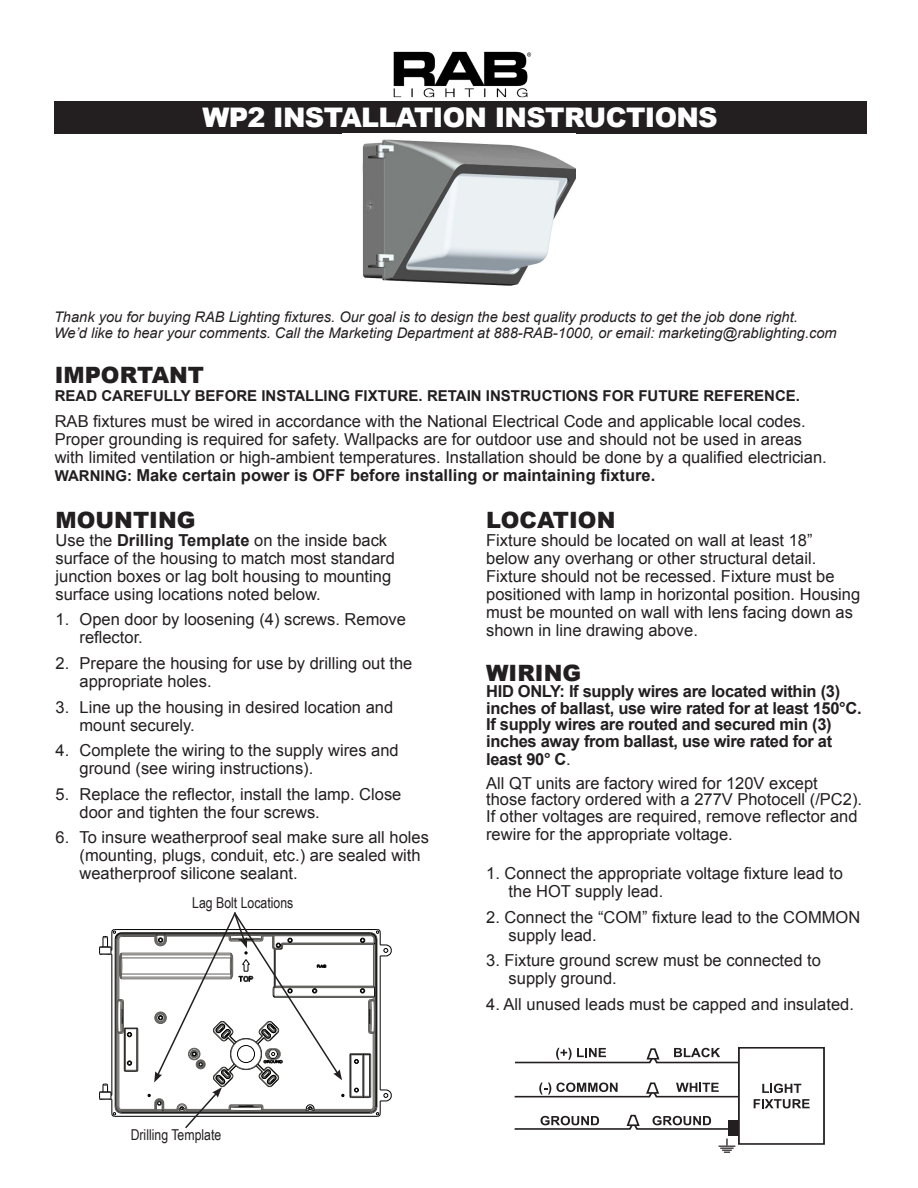
<style>
.page{position:relative;width:918px;height:1188px;background:#fff}
.page>*{position:absolute;margin:0;border:0;box-sizing:border-box;transform-origin:0 0}
.t1{font:900 27px "Arial";letter-spacing:-.025em;color:#fff}
.Heading{font:900 22.5px "Arial";color:#231f20}
.Body_Copy{font:900 22.5px "Arial";color:#231f20}
.Body_Copy-2{font:16.5px/18px "Arial";color:#231f20}
.Subhead{font:700 16.5px/16.5px "Arial";letter-spacing:-.02em;color:#231f20}
.Subhead-2{font:700 15px "Arial";color:#231f20}
.Subhead-3{font:15px "Arial Narrow";color:#231f20}
.t2{font:italic 14.7px/16.5px "Arial";color:#231f20}
.s1{font-weight:700;font-size:15px}
.s2{font-weight:700}
.s3{font-weight:400}
</style>
<div class="page">
<div style="left:54px;top:101px;width:812px;height:33px;background:#231f20"></div>
<img style="left:393px;top:51px;width:139px;height:47px">
<svg style="left:515px;top:1047px;width:310px;height:106px"></svg>
<img style="left:362px;top:139px;width:214px;height:147px">
<hr style="left:118px;top:939px;width:1px;height:61px;background:#5e5d59">
<hr style="left:118px;top:1033px;width:1px;height:74px;background:#5e5d59">
<hr style="left:119px;top:939px;width:1px;height:61px;background:#5e5d59">
<hr style="left:119px;top:1033px;width:1px;height:74px;background:#5e5d59">
<hr style="left:124px;top:1029px;width:1px;height:41px;background:#5e5d59">
<hr style="left:125px;top:1028px;width:1px;height:43px;background:#5e5d59">
<hr style="left:136px;top:1028px;width:1px;height:43px;background:#5e5d59">
<hr style="left:137px;top:1029px;width:1px;height:41px;background:#000">
<hr style="left:138px;top:1029px;width:1px;height:41px;background:#5e5d59">
<hr style="left:314px;top:1110px;width:57px;height:1px;background:#5e5d59">
<hr style="left:121px;top:1110px;width:33px;height:1px;background:#5e5d59">
<hr style="left:314px;top:1109px;width:57px;height:1px;background:#5e5d59">
<hr style="left:121px;top:1109px;width:34px;height:1px;background:#5e5d59">
<hr style="left:121px;top:979px;width:110px;height:1px;background:#5e5d59">
<hr style="left:121px;top:977px;width:110px;height:1px;background:#5e5d59">
<hr style="left:122px;top:974px;width:109px;height:1px;background:#5e5d59">
<hr style="left:122px;top:958px;width:109px;height:1px;background:#5e5d59">
<hr style="left:121px;top:955px;width:110px;height:1px;background:#5e5d59">
<hr style="left:121px;top:953px;width:110px;height:1px;background:#5e5d59">
<hr style="left:121px;top:936px;width:34px;height:1px;background:#5e5d59">
<hr style="left:121px;top:935px;width:34px;height:1px;background:#5e5d59">
<hr style="left:350px;top:1055px;width:1px;height:41px;background:#000">
<hr style="left:351px;top:1054px;width:1px;height:44px;background:#5e5d59">
<hr style="left:363px;top:1055px;width:1px;height:41px;background:#000">
<hr style="left:364px;top:1054px;width:1px;height:43px;background:#5e5d59">
<hr style="left:369px;top:1054px;width:1px;height:44px;background:#5e5d59">
<hr style="left:370px;top:1055px;width:1px;height:41px;background:#5e5d59">
<hr style="left:373px;top:1033px;width:1px;height:74px;background:#5e5d59">
<hr style="left:374px;top:1033px;width:1px;height:74px;background:#5e5d59">
<svg style="left:350px;top:1053px;width:21px;height:11px"></svg>
<hr style="left:112px;top:954px;width:1px;height:141px;background:#000">
<hr style="left:115px;top:939px;width:1px;height:168px;background:#5e5d59">
<hr style="left:116px;top:939px;width:1px;height:168px;background:#000">
<hr style="left:117px;top:939px;width:1px;height:168px;background:#5e5d59">
<hr style="left:114px;top:1116px;width:264px;height:1px;background:#000">
<hr style="left:121px;top:1113px;width:250px;height:1px;background:#5e5d59">
<hr style="left:121px;top:1112px;width:250px;height:1px;background:#000">
<hr style="left:121px;top:1111px;width:250px;height:1px;background:#5e5d59">
<hr style="left:275px;top:997px;width:100px;height:1px;background:#5e5d59">
<hr style="left:275px;top:996px;width:100px;height:1px;background:#5e5d59">
<hr style="left:275px;top:987px;width:100px;height:1px;background:#5e5d59">
<hr style="left:275px;top:986px;width:98px;height:1px;background:#5e5d59">
<hr style="left:283px;top:944px;width:91px;height:1px;background:#5e5d59">
<hr style="left:283px;top:943px;width:92px;height:1px;background:#5e5d59">
<hr style="left:274px;top:935px;width:97px;height:1px;background:#5e5d59">
<hr style="left:121px;top:934px;width:250px;height:1px;background:#5e5d59">
<hr style="left:121px;top:933px;width:250px;height:1px;background:#000">
<hr style="left:114px;top:929px;width:264px;height:1px;background:#000">
<hr style="left:373px;top:945px;width:1px;height:41px;background:#5e5d59">
<hr style="left:374px;top:945px;width:1px;height:42px;background:#5e5d59">
<hr style="left:375px;top:939px;width:1px;height:168px;background:#5e5d59">
<hr style="left:376px;top:939px;width:1px;height:168px;background:#5e5d59">
<hr style="left:377px;top:939px;width:1px;height:168px;background:#000">
<hr style="left:380px;top:956px;width:1px;height:134px;background:#000">
<svg style="left:99px;top:1084px;width:23px;height:33px"></svg>
<svg style="left:124px;top:1061px;width:14px;height:11px"></svg>
<svg style="left:117px;top:999px;width:22px;height:38px"></svg>
<svg style="left:99px;top:929px;width:23px;height:50px"></svg>
<svg style="left:350px;top:1088px;width:42px;height:29px"></svg>
<svg style="left:360px;top:986px;width:15px;height:48px"></svg>
<svg style="left:360px;top:929px;width:32px;height:28px"></svg>
<svg style="left:148px;top:912px;width:196px;height:217px"></svg>
<p class="t1" style="left:202px;top:98px;width:517px">WP2 INSTALLATION INSTRUCTIONS</p>
<p class="t2" style="left:54px;top:308px;width:784px">Thank you for buying RAB Lighting fixtures. Our goal is to design the best quality products to get the job done right.<br>We’d like to hear your comments. Call the Marketing Department at 888-RAB-1000, or email: marketing@rablighting.com</p>
<p class="Heading" style="left:55px;top:359px;width:151px">IMPORTANT</p>
<p class="Subhead-2" style="left:55px;top:386px;width:747px">READ CAREFULLY BEFORE INSTALLING FIXTURE. RETAIN INSTRUCTIONS FOR FUTURE REFERENCE.</p>
<p class="Body_Copy-2" style="left:55px;top:412px;width:774px">RAB fixtures must be wired in accordance with the National Electrical Code and applicable local codes.<br>Proper grounding is required for safety. Wallpacks are for outdoor use and should not be used in areas with limited ventilation or high-ambient temperatures. Installation should be done by a qualified electrician.<br><span class="s1">WARNING:</span> <span class="s2">Make certain power is OFF before installing or maintaining fixture.</span></p>
<p class="Body_Copy" style="left:56px;top:504px;width:141px">MOUNTING</p>
<p class="Body_Copy-2" style="left:56px;top:531px;width:341px">Use the <span class="s2">Drilling Template</span> on the inside back surface of the housing to match most standard junction boxes or lag bolt housing to mounting surface using locations noted below.</p>
<p class="Body_Copy-2" style="left:80px;top:611px;width:328px;text-indent:-24px">1. Open door by loosening (4) screws. Remove reflector.</p>
<p class="Body_Copy-2" style="left:80px;top:654px;width:334px;text-indent:-24px">2. Prepare the housing for use by drilling out the appropriate holes.</p>
<p class="Body_Copy-2" style="left:80px;top:698px;width:315px;text-indent:-24px">3. Line up the housing in desired location and mount securely.</p>
<p class="Body_Copy-2" style="left:80px;top:742px;width:321px;text-indent:-24px">4. Complete the wiring to the supply wires and ground (see wiring instructions).</p>
<p class="Body_Copy-2" style="left:80px;top:785px;width:323px;text-indent:-24px">5. Replace the reflector, install the lamp. Close door and tighten the four screws.</p>
<p class="Body_Copy-2" style="left:80px;top:829px;width:351px;text-indent:-24px">6. To insure weatherproof seal make sure all holes (mounting, plugs, conduit, etc.) are sealed with weatherproof silicone sealant.</p>
<p class="Heading" style="left:486px;top:504px;width:131px">LOCATION</p>
<p class="Body_Copy-2" style="left:486px;top:532px;width:376px">Fixture should be located on wall at least 18”<br>below any overhang or other structural detail.<br>Fixture should not be recessed. Fixture must be positioned with lamp in horizontal position. Housing must be mounted on wall with lens facing down as shown in line drawing above.</p>
<p class="Heading" style="left:486px;top:656px;width:96px">WIRING</p>
<p class="Subhead" style="left:486px;top:684px;width:377px">HID ONLY: If supply wires are located within (3) inches of ballast, use wire rated for at least 150°C.<br>If supply wires are routed and secured min (3) inches away from ballast, use wire rated for at</p>
<p class="Subhead" style="left:486px;top:751px;width:86px">least 90° C<span class="s3">.</span></p>
<p class="Body_Copy-2" style="left:486px;top:775px;width:378px;line-height:16.5px">All QT units are factory wired for 120V except those factory ordered with a 277V Photocell (/PC2).<br>If other voltages are required, remove reflector and</p>
<p class="Body_Copy-2" style="left:486px;top:825px;width:248px">rewire for the appropriate voltage.</p>
<p class="Body_Copy-2" style="left:509px;top:865px;width:336px;text-indent:-22px">1. Connect the appropriate voltage fixture lead to the HOT supply lead.</p>
<p class="Body_Copy-2" style="left:509px;top:908px;width:353px;text-indent:-22px">2. Connect the “COM” fixture lead to the COMMON supply lead.</p>
<p class="Body_Copy-2" style="left:509px;top:952px;width:314px;text-indent:-22px">3. Fixture ground screw must be connected to supply ground.</p>
<p class="Body_Copy-2" style="left:486px;top:995px;width:369px">4. All unused leads must be capped and insulated.</p>
<p class="Subhead-3" style="left:192px;top:892px;width:103px">Lag Bolt Locations</p>
<p class="Subhead-3" style="left:131px;top:1124px;width:92px">Drilling Template</p>
</div>
